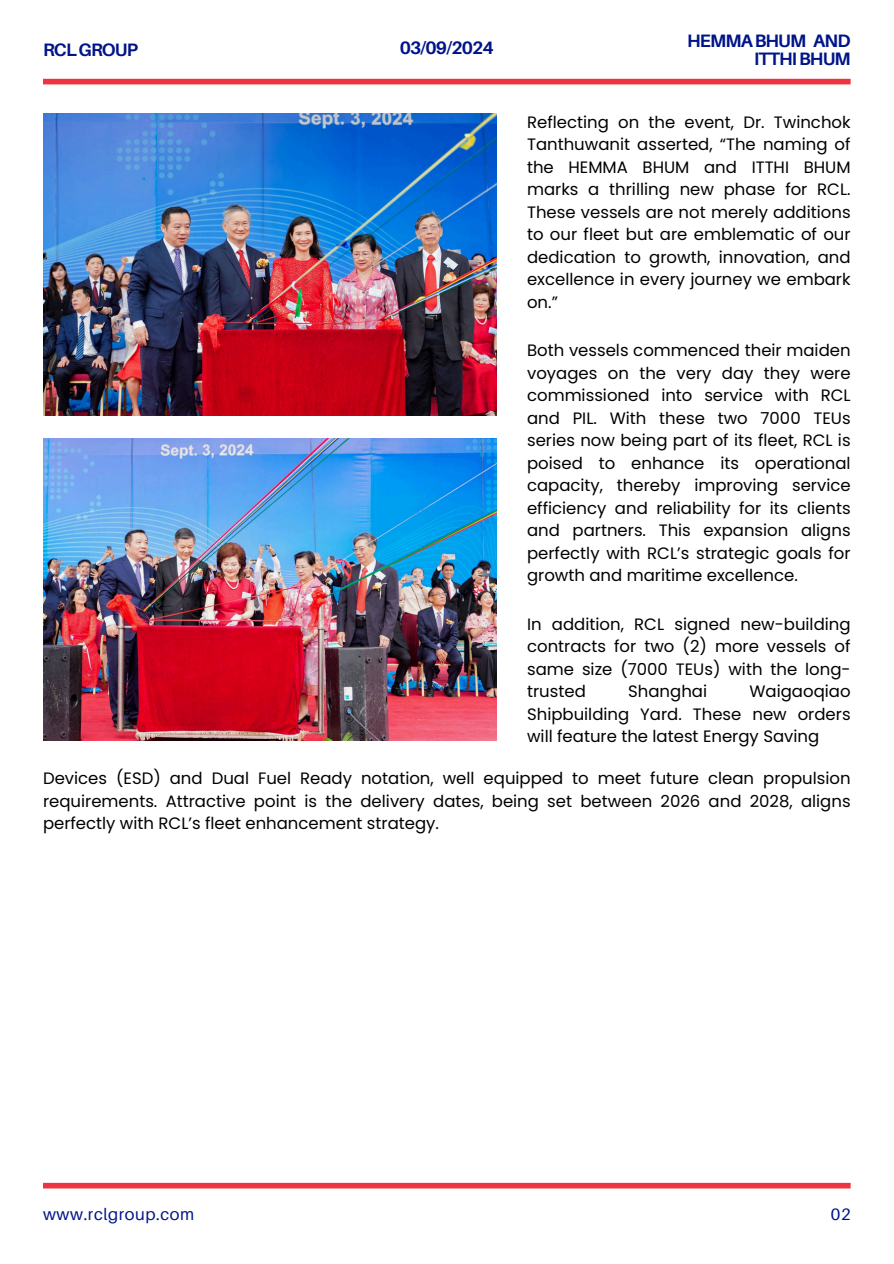
<style>
.page{position:relative;width:894px;height:1264px;background:#fff}
.page>*{position:absolute;margin:0;border:0;box-sizing:border-box;transform-origin:0 0}
.t1{font:700 18px/18px "Aileron";letter-spacing:-.05em;color:#001489;text-align:right}
.t2{font:16.5px/22.5px "Poppins";color:#000;text-align:justify}
.t3{font:16.5px "Aileron";letter-spacing:.035em;color:#001489}
</style>
<div class="page">
<div style="left:43px;top:1182px;width:807px;height:6px;background:#ef3340"></div>
<div style="left:43px;top:79px;width:807px;height:5px;background:#ef3340"></div>
<img style="left:43px;top:438px;width:453px;height:302px">
<img style="left:43px;top:113px;width:453px;height:302px">
<h1 class="t1" style="left:43px;top:40px;width:96px">RCLGROUP</h1>
<p class="t1" style="left:399px;top:39px;width:95px">03/09/2024</p>
<p class="t1" style="left:687px;top:31px;width:165px">HEMMABHUM AND<br>ITTHIBHUM</p>
<p class="t2" style="left:527px;top:111px;width:325px">Reflecting on the event, Dr. Twinchok Tanthuwanit asserted, “The naming of the HEMMA BHUM and ITTHI BHUM marks a thrilling new phase for RCL.<br>These vessels are not merely additions to our fleet but are emblematic of our dedication to growth, innovation, and excellence in every journey we embark on.”</p>
<p class="t2" style="left:527px;top:339px;width:325px">Both vessels commenced their maiden voyages on the very day they were commissioned into service with RCL and PIL. With these two 7000 TEUs series now being part of its fleet, RCL is poised to enhance its operational capacity, thereby improving service efficiency and reliability for its clients and partners. This expansion aligns perfectly with RCL’s strategic goals for growth and maritime excellence.</p>
<p class="t2" style="left:527px;top:612px;width:325px">In addition, RCL signed new-building contracts for two (2) more vessels of same size (7000 TEUs) with the long&shy;trusted</p>
<p class="t2" style="left:527px;top:680px;width:325px;text-indent:222px">Waigaoqiao Shipbuilding Yard. These new orders will feature the latest Energy Saving</p>
<p class="t2" style="left:43px;top:767px;width:808px">Devices (ESD) and Dual Fuel Ready notation, well equipped to meet future clean propulsion requirements. Attractive point is the delivery dates, being set between 2026 and 2028, aligns perfectly with RCL’s fleet enhancement strategy.</p>
<p class="t2" style="left:628px;top:680px;width:80px">Shanghai</p>
<h1 class="t3" style="left:43px;top:1204px;width:153px">www.rclgroup.com</h1>
<h1 class="t3" style="left:830px;top:1204px;width:21px">02</h1>
</div>
